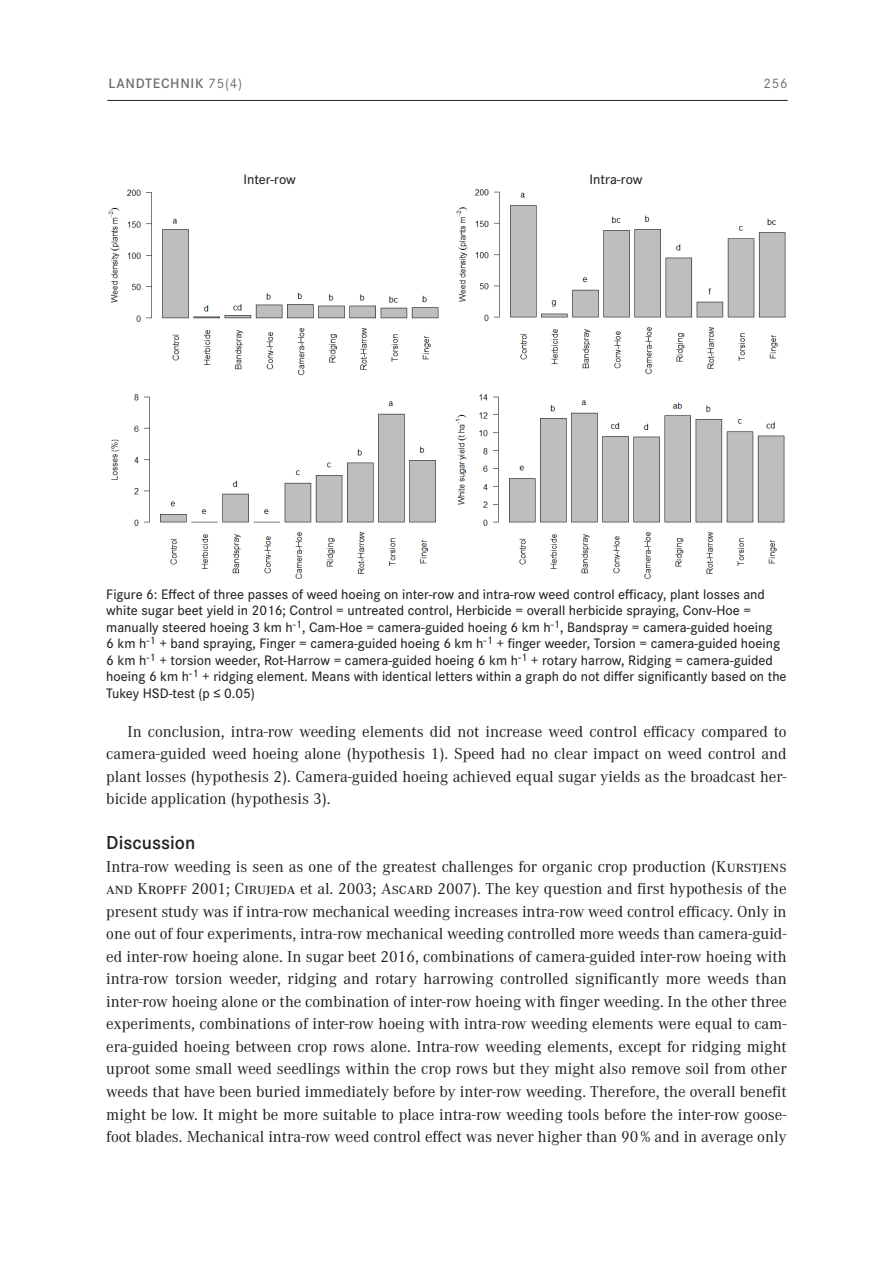
<style>
.page{position:relative;width:893px;height:1263px;background:#fff}
.page>*{position:absolute;margin:0;border:0;box-sizing:border-box;transform-origin:0 0}
._106_Zwischenübersch{font:600 19.5px "Corporate S Pro";color:#231f20}
._105_Grundtext{font:16.5px/22.5px "Corporate A Pro";color:#231f20;text-align:justify}
._105_Grundtext_mit_E{font:16.5px/22.5px "Corporate A Pro";color:#231f20;text-align:justify}
._107_Bildunterschrif{font:500 14.25px/16.5px "Corporate S Pro";color:#231f20}
.t1{font:600 14.25px "Corporate S Pro";letter-spacing:.05em;color:#6c6d70}
.t2{font:14.25px "Corporate S Pro";color:#6c6d70}
.s1{font-family:"Corporate S Pro Regular 2";font-weight:400}
</style>
<div class="page">
<hr style="left:107px;top:100px;width:681px;height:1px;background:#1d1e1f">
<img style="left:110px;top:394px;width:326px;height:185px">
<img style="left:455px;top:394px;width:330px;height:185px">
<img style="left:108px;top:189px;width:330px;height:186px">
<img style="left:456px;top:189px;width:330px;height:185px">
<p class="t1" style="left:108px;top:73px;width:135px">LANDTECHNIK <span class="s1">75(4)</span></p>
<p class="t2" style="left:763px;top:73px;width:26px">256</p>
<p class="_107_Bildunterschrif" style="left:243px;top:170px;width:54px">Inter-row</p>
<p class="_107_Bildunterschrif" style="left:590px;top:170px;width:54px">Intra-row</p>
<p class="_107_Bildunterschrif" style="left:106px;top:585px;width:682px">Figure 6: Effect of three passes of weed hoeing on inter-row and intra-row weed control efficacy, plant losses and white sugar beet yield in 2016; Control = untreated control, Herbicide = overall herbicide spraying, Conv-Hoe = manually steered hoeing 3 km h<sup>-1</sup>, Cam-Hoe = camera-guided hoeing 6 km h<sup>-1</sup>, Bandspray = camera-guided hoeing<br>6 km h<sup>-1</sup> + band spraying, Finger = camera-guided hoeing 6 km h<sup>-1</sup> + finger weeder, Torsion = camera-guided hoeing 6 km h<sup>-1</sup> + torsion weeder, Rot-Harrow = camera-guided hoeing 6 km h<sup>-1</sup> + rotary harrow, Ridging = camera-guided hoeing 6 km h<sup>-1</sup> + ridging element. Means with identical letters within a graph do not differ significantly based on the Tukey HSD-test (p ≤ 0.05)</p>
<p class="_105_Grundtext_mit_E" style="left:106px;top:719px;width:682px;text-indent:21px">In conclusion, intra-row weeding elements did not increase weed control efficacy compared to camera-guided weed hoeing alone (hypothesis 1). Speed had no clear impact on weed control and plant losses (hypothesis 2). Camera-guided hoeing achieved equal sugar yields as the broadcast her&shy;bicide application (hypothesis 3).</p>
<p class="_106_Zwischenübersch" style="left:106px;top:828px;width:91px">Discussion</p>
<p class="_105_Grundtext" style="left:106px;top:854px;width:682px">Intra-row weeding is seen as one of the greatest challenges for organic crop production (Kurstjens and Kropff 2001; Cirujeda et al. 2003; Ascard 2007). The key question and first hypothesis of the present study was if intra-row mechanical weeding increases intra-row weed control efficacy. Only in one out of four experiments, intra-row mechanical weeding controlled more weeds than camera-guid&shy;ed inter-row hoeing alone. In sugar beet 2016, combinations of camera-guided inter-row hoeing with intra-row torsion weeder, ridging and rotary harrowing controlled significantly more weeds than inter-row hoeing alone or the combination of inter-row hoeing with finger weeding. In the other three experiments, combinations of inter-row hoeing with intra-row weeding elements were equal to cam&shy;era-guided hoeing between crop rows alone. Intra-row weeding elements, except for ridging might uproot some small weed seedlings within the crop rows but they might also remove soil from other weeds that have been buried immediately before by inter-row weeding. Therefore, the overall benefit might be low. It might be more suitable to place intra-row weeding tools before the inter-row goose&shy;foot blades. Mechanical intra-row weed control effect was never higher than 90 % and in average only</p>
</div>
